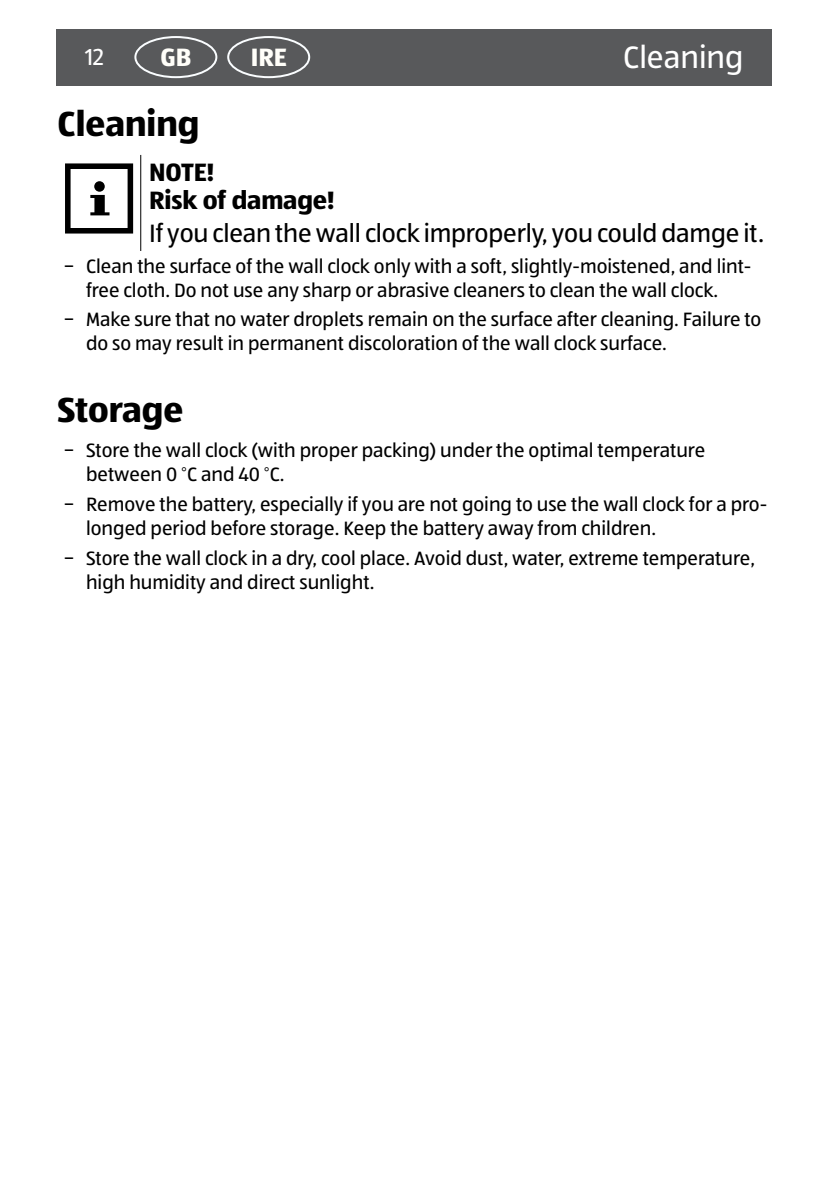
<style>
.page{position:relative;width:840px;height:1191px;background:#fff}
.page>*{position:absolute;margin:0;border:0;box-sizing:border-box;transform-origin:0 0}
.t1{font:700 36px "ALDISUEDOT";color:#000}
.t2{font:32px "ALDISUEDOT";color:#fff}
.t3{font:26px "ALDISUEDOT";letter-spacing:-.005em;color:#000}
.t4{font:700 26px/28px "ALDISUEDOT";letter-spacing:-.005em;color:#000}
.t5{font:700 26px "ALDISUEDOT";color:#fffef9}
.t6{font:24px "ALDISUEDOT";color:#fff}
.t7{font:20px/24px "ALDISUEDOT";color:#000}
</style>
<div class="page">
<div style="left:57px;top:29px;width:714px;height:56px;background:#58595b"></div>
<div style="left:134px;top:36px;width:83px;height:42px;border:2px solid #fafdff;border-radius:50%"></div>
<div style="left:227px;top:36px;width:83px;height:42px;border:2px solid #fafdff;border-radius:50%"></div>
<hr style="left:140px;top:155px;width:1px;height:96px;background:#000">
<div style="left:65px;top:163px;width:68px;height:70px;border:6px solid #000"></div>
<div style="left:94px;top:181px;width:11px;height:11px;background:#000;border-radius:50%"></div>
<svg style="left:90px;top:195px;width:19px;height:20px"></svg>
<p class="t6" style="left:85px;top:41px;width:20px">12</p>
<h3 class="t5" style="left:160px;top:39px;width:32px">GB</h3>
<h3 class="t5" style="left:250px;top:39px;width:38px">IRE</h3>
<h2 class="t2" style="left:622px;top:36px;width:122px">Cleaning</h2>
<h1 class="t1" style="left:58px;top:99px;width:143px">Cleaning</h1>
<h3 class="t4" style="left:149px;top:157px;width:187px">NOTE!<br>Risk of damage!</h3>
<h3 class="t3" style="left:149px;top:217px;width:616px">If you clean the wall clock improperly, you could damge it.</h3>
<p class="t7" style="left:63px;top:253px;width:689px;text-align:center">− Clean the surface of the wall clock only with a soft, slightly-moistened, and lint&shy;free cloth. Do not use any sharp or abrasive cleaners to clean the wall clock.</p>
<p class="t7" style="left:86px;top:307px;width:676px;text-indent:-23px">− Make sure that no water droplets remain on the surface after cleaning. Failure to do so may result in permanent discoloration of the wall clock surface.</p>
<h1 class="t1" style="left:58px;top:385px;width:127px">Storage</h1>
<p class="t7" style="left:86px;top:438px;width:620px;text-indent:-23px">− Store the wall clock (with proper packing) under the optimal temperature between 0 <sup>°</sup>C and 40 <sup>°</sup>C.</p>
<p class="t7" style="left:86px;top:491px;width:682px;text-indent:-23px">− Remove the battery, especially if you are not going to use the wall clock for a pro&shy;longed period before storage. Keep the battery away from children.</p>
<p class="t7" style="left:86px;top:545px;width:670px;text-indent:-23px">− Store the wall clock in a dry, cool place. Avoid dust, water, extreme temperature, high humidity and direct sunlight.</p>
</div>
